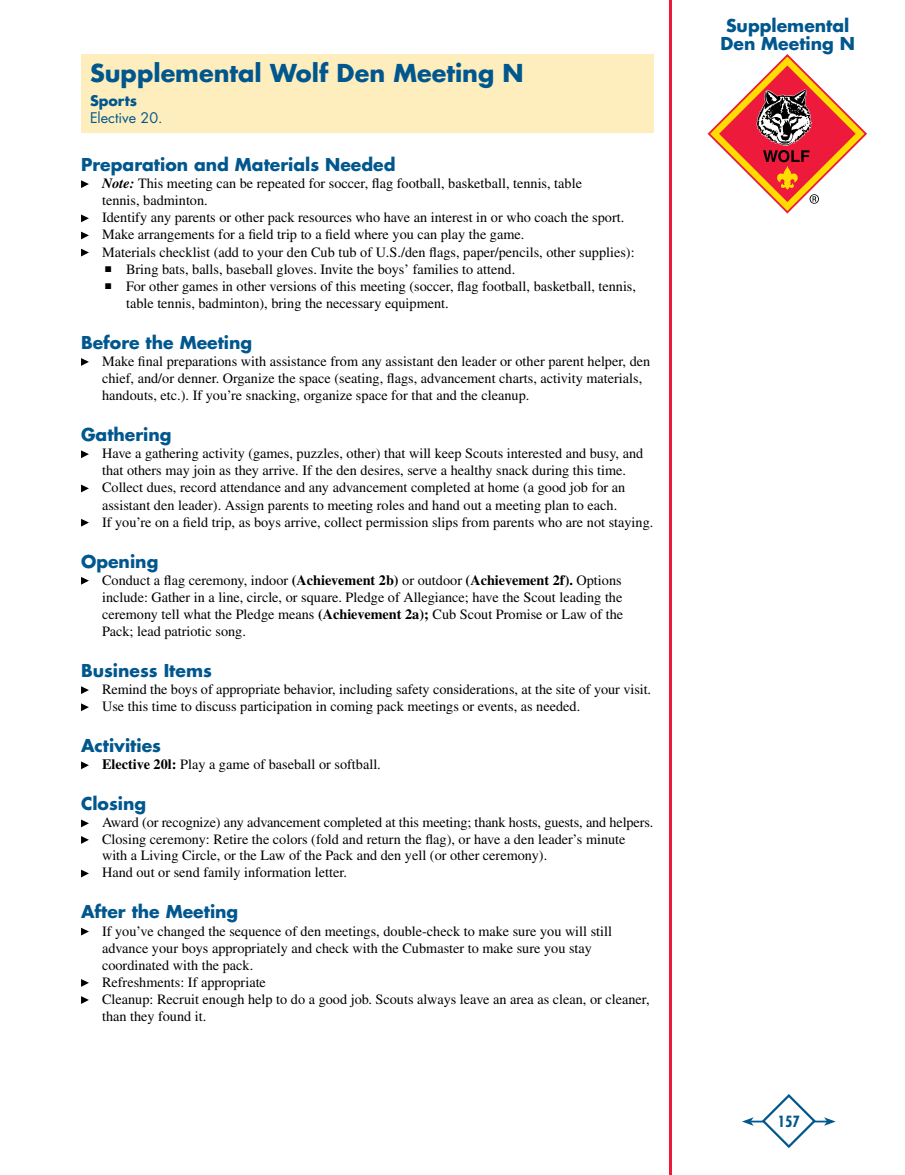
<style>
.page{position:relative;width:905px;height:1175px;background:#fff}
.page>*{position:absolute;margin:0;border:0;box-sizing:border-box;transform-origin:0 0}
.t1{font:700 24px "Futura";color:#00578e}
.t2{font:700 17.25px/18px "Futura";color:#00578e;text-align:center}
.t3{font:700 condensed 15px "Futura";color:#00578e}
.t4{font:14.25px/17.1px "Times";color:#000}
.t5{font:14.25px "Futura";color:#00578e}
.t6{font:700 14.25px "Futura";color:#00578e}
.s1{font-weight:700;font-style:italic}
.s2{font-weight:700}
</style>
<div class="page">
<svg style="left:707px;top:54px;width:160px;height:159px"></svg>
<hr style="left:750px;top:1120px;width:77px;height:2px;background:#00578e">
<svg style="left:742px;top:1117px;width:11px;height:8px"></svg>
<svg style="left:824px;top:1117px;width:11px;height:8px"></svg>
<svg style="left:760px;top:1094px;width:57px;height:54px"></svg>
<hr style="left:669px;top:0;width:3px;height:1174px;background:#ed1a3b">
<div style="left:81px;top:54px;width:573px;height:78px;background:#ffeebd"></div>
<svg style="left:81px;top:180px;width:8px;height:8px"></svg>
<svg style="left:81px;top:214px;width:8px;height:8px"></svg>
<svg style="left:81px;top:231px;width:8px;height:8px"></svg>
<svg style="left:81px;top:249px;width:8px;height:7px"></svg>
<svg style="left:81px;top:358px;width:8px;height:8px"></svg>
<svg style="left:81px;top:450px;width:8px;height:8px"></svg>
<svg style="left:81px;top:484px;width:8px;height:8px"></svg>
<svg style="left:81px;top:519px;width:8px;height:7px"></svg>
<svg style="left:81px;top:577px;width:8px;height:7px"></svg>
<svg style="left:81px;top:686px;width:8px;height:8px"></svg>
<svg style="left:81px;top:703px;width:8px;height:8px"></svg>
<svg style="left:81px;top:761px;width:8px;height:8px"></svg>
<svg style="left:81px;top:819px;width:8px;height:8px"></svg>
<svg style="left:81px;top:836px;width:8px;height:7px"></svg>
<svg style="left:81px;top:869px;width:8px;height:8px"></svg>
<svg style="left:81px;top:927px;width:8px;height:8px"></svg>
<svg style="left:81px;top:979px;width:8px;height:7px"></svg>
<svg style="left:81px;top:996px;width:8px;height:8px"></svg>
<h1 class="t1" style="left:90px;top:57px;width:435px">Supplemental Wolf Den Meeting N</h1>
<p class="t6" style="left:90px;top:91px;width:49px">Sports</p>
<p class="t5" style="left:90px;top:109px;width:74px">Elective 20.</p>
<p class="t2" style="left:81px;top:155px;width:316px">Preparation and Materials Needed</p>
<p class="t4" style="left:102px;top:175px;width:534px"><span class="s1">Note:</span> This meeting can be repeated for soccer, flag football, basketball, tennis, table<br>tennis, badminton.<br>Identify any parents or other pack resources who have an interest in or who coach the sport.<br>Make arrangements for a field trip to a field where you can play the game.<br>Materials checklist (add to your den Cub tub of U.S./den flags, paper/pencils, other supplies):</p>
<p class="t4" style="left:105px;top:260px;width:411px">■ Bring bats, balls, baseball gloves. Invite the boys’ families to attend.</p>
<p class="t4" style="left:126px;top:277px;width:511px;text-indent:-21px">■ For other games in other versions of this meeting (soccer, flag football, basketball, tennis, table tennis, badminton), bring the necessary equipment.</p>
<p class="t2" style="left:81px;top:333px;width:173px">Before the Meeting</p>
<p class="t4" style="left:102px;top:352px;width:549px">Make final preparations with assistance from any assistant den leader or other parent helper, den chief, and/or denner. Organize the space (seating, flags, advancement charts, activity materials, handouts, etc.). If you’re snacking, organize space for that and the cleanup.</p>
<p class="t2" style="left:81px;top:425px;width:92px">Gathering</p>
<p class="t4" style="left:102px;top:445px;width:553px">Have a gathering activity (games, puzzles, other) that will keep Scouts interested and busy, and that others may join as they arrive. If the den desires, serve a healthy snack during this time.<br>Collect dues, record attendance and any advancement completed at home (a good job for an assistant den leader). Assign parents to meeting roles and hand out a meeting plan to each.<br>If you’re on a field trip, as boys arrive, collect permission slips from parents who are not staying.</p>
<p class="t2" style="left:81px;top:552px;width:79px">Opening</p>
<p class="t4" style="left:102px;top:571px;width:522px;text-align:justify">Conduct a flag ceremony, indoor <span class="s2">(Achievement 2b)</span> or outdoor <span class="s2">(Achievement 2f).</span> Options include: Gather in a line, circle, or square. Pledge of Allegiance; have the Scout leading the ceremony tell what the Pledge means <span class="s2">(Achievement 2a);</span> Cub Scout Promise or Law of the Pack; lead patriotic song.</p>
<p class="t2" style="left:81px;top:661px;width:132px">Business Items</p>
<p class="t4" style="left:102px;top:680px;width:550px">Remind the boys of appropriate behavior, including safety considerations, at the site of your visit.<br>Use this time to discuss participation in coming pack meetings or events, as needed.</p>
<p class="t2" style="left:81px;top:736px;width:81px">Activities</p>
<p class="t4" style="left:102px;top:756px;width:280px"><span class="s2">Elective 20l:</span> Play a game of baseball or softball.</p>
<p class="t2" style="left:81px;top:794px;width:67px">Closing</p>
<p class="t4" style="left:102px;top:814px;width:553px;line-height:16.6px">Award (or recognize) any advancement completed at this meeting; thank hosts, guests, and helpers.<br>Closing ceremony: Retire the colors (fold and return the flag), or have a den leader’s minute with a Living Circle, or the Law of the Pack and den yell (or other ceremony).<br>Hand out or send family information letter.</p>
<p class="t2" style="left:81px;top:902px;width:159px">After the Meeting</p>
<p class="t4" style="left:102px;top:922px;width:549px">If you’ve changed the sequence of den meetings, double-check to make sure you will still advance your boys appropriately and check with the Cubmaster to make sure you stay coordinated with the pack.<br>Refreshments: If appropriate<br>Cleanup: Recruit enough help to do a good job. Scouts always leave an area as clean, or cleaner, than they found it.</p>
<p class="t2" style="left:720px;top:16px;width:136px">Supplemental<br>Den Meeting N</p>
<p class="t3" style="left:777px;top:1112px;width:24px">157</p>
</div>
